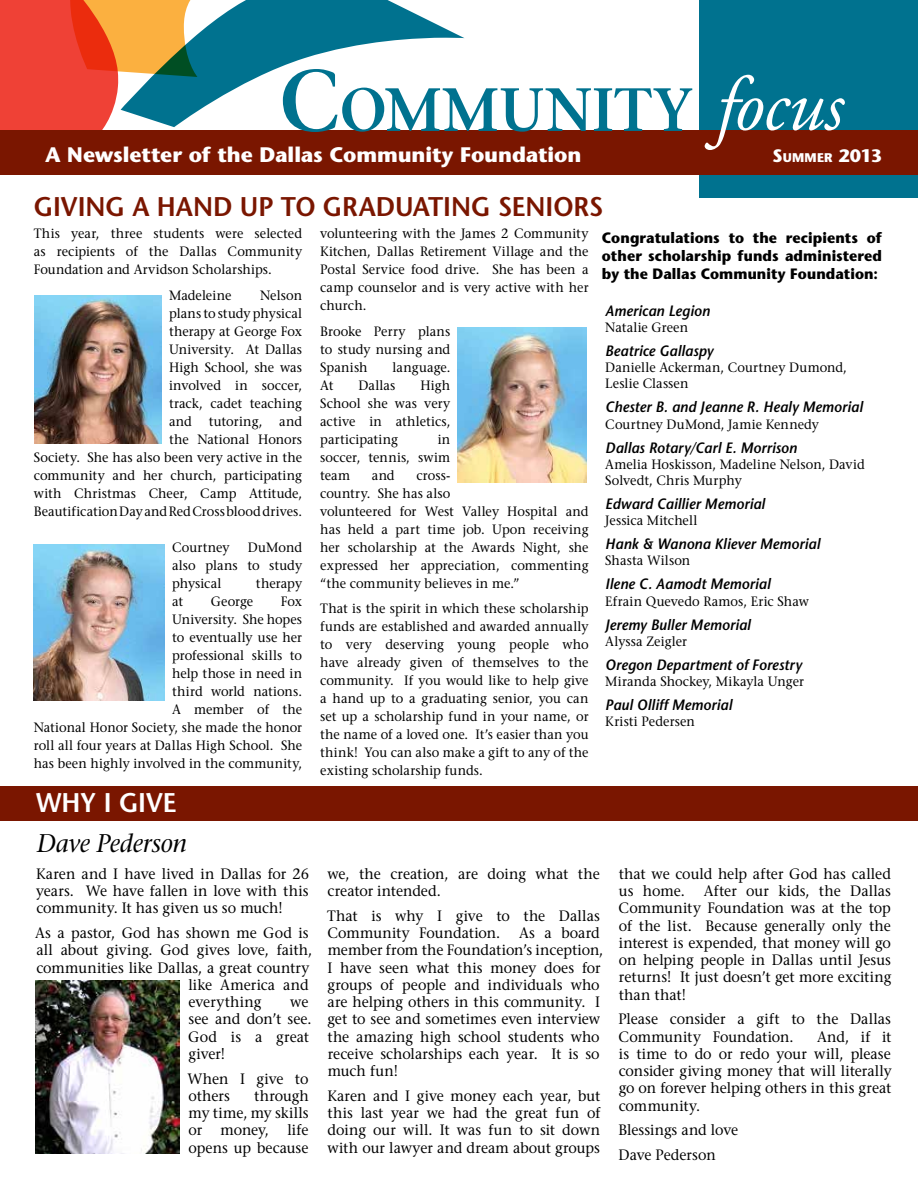
<style>
.page{position:relative;width:918px;height:1188px;background:#fff}
.page>*{position:absolute;margin:0;border:0;box-sizing:border-box;transform-origin:0 0}
.t1{font:600 87px "Stone Serif";color:#00728f;scale:.95 1}
.t2{font:600 60.9px "Stone Serif";letter-spacing:.005em;color:#00728f;scale:.95 1}
.t3{font:600 27px "Stone Sans";letter-spacing:-.005em;color:#7a1600;scale:.95 1}
.t4{font:600 27px "Stone Sans";color:#fff;scale:.95 1}
.t5{font:italic 25.5px "Stone Serif";letter-spacing:-.01em;color:#000;scale:.95 1}
.t6{font:700 21px "Stone Sans";letter-spacing:-.005em;color:#fff}
.t7{font:700 18px "Stone Sans";color:#fff}
.t8{font:15px/17.2px "Stone Serif";color:#000;scale:.95 1}
.t9{font:italic 600 15px "Stone Sans";letter-spacing:.005em;color:#000;scale:.95 1}
.t10{font:700 15px/18px "Stone Sans";letter-spacing:.005em;color:#000;text-align:justify;scale:.95 1}
.t11{font:13.5px/18px "Stone Serif";letter-spacing:.005em;color:#000;text-align:justify;scale:.95 1}
.s1{font-family:"Adobe Garamond Pro";font-weight:400;font-style:italic;font-size:76.5px;color:#fff}
.s2{font-size:12.6px}
</style>
<div class="page">
<div style="left:699px;top:0;width:219px;height:198px;background:#00728f"></div>
<svg style="left:204px;top:0;width:261px;height:107px"></svg>
<svg style="left:0;top:0;width:204px;height:130px;background:#ce6f53"></svg>
<div style="left:0;top:130px;width:918px;height:46px;background:#7a1600"></div>
<img style="left:34px;top:295px;width:128px;height:148px">
<img style="left:458px;top:328px;width:129px;height:155px">
<img style="left:34px;top:544px;width:131px;height:156px">
<div style="left:0;top:787px;width:918px;height:34px;background:#7a1600"></div>
<img style="left:36px;top:981px;width:143px;height:172px">
<h1 class="t1" style="left:279px;top:49px;width:66px">C</h1>
<h2 class="t2" style="left:340px;top:73px;width:532px">OMMUNITY <span class="s1">focus</span></h2>
<h3 class="t6" style="left:45px;top:143px;width:538px">A Newsletter of the Dallas Community Foundation</h3>
<h3 class="t7" style="left:773px;top:145px;width:111px">S<span class="s2">UMMER</span> 2013</h3>
<h3 class="t3" style="left:34px;top:191px;width:598px">GIVING A HAND UP TO GRADUATING SENIORS</h3>
<p class="t11" style="left:34px;top:225px;width:284px">This year, three students were selected as recipients of the Dallas Community Foundation and Arvidson Scholarships.</p>
<p class="t11" style="left:169px;top:286px;width:67px">Madeleine</p>
<p class="t11" style="left:34px;top:286px;width:284px;text-align:right">Nelson<br>plans to study physical<br>therapy at George Fox<br>University. At Dallas<br>High School, she was<br>involved in soccer,<br>track, cadet teaching<br>and tutoring, and<br>the National Honors<br>Society. She has also been very active in the community and her church, participating with Christmas Cheer, Camp Attitude,<br>Beautification Day and Red Cross blood drives.</p>
<p class="t11" style="left:172px;top:538px;width:62px">Courtney</p>
<p class="t11" style="left:172px;top:538px;width:138px;text-indent:76px">DuMond also plans to study physical</p>
<p class="t11" style="left:256px;top:574px;width:50px">therapy</p>
<p class="t11" style="left:172px;top:592px;width:13px">at</p>
<p class="t11" style="left:211px;top:592px;width:46px">George</p>
<p class="t11" style="left:34px;top:592px;width:284px;text-align:right">Fox<br>University. She hopes<br>to eventually use her<br>professional skills to<br>help those in need in<br>third world nations.<br>A member of the<br>National Honor Society, she made the honor roll all four years at Dallas High School. She has been highly involved in the community,</p>
<h3 class="t4" style="left:36px;top:787px;width:122px">WHY I GIVE</h3>
<h3 class="t5" style="left:37px;top:828px;width:159px">Dave Pederson</h3>
<p class="t8" style="left:36px;top:865px;width:289px;text-align:justify">Karen and I have lived in Dallas for 26 years. We have fallen in love with this community. It has given us so much!</p>
<p class="t8" style="left:35px;top:924px;width:289px">As a pastor, God has shown me God is</p>
<p class="t8" style="left:36px;top:941px;width:292px">all about giving. God gives love, faith,</p>
<p class="t8" style="left:36px;top:959px;width:289px">communities like Dallas, a great country</p>
<p class="t8" style="left:188px;top:976px;width:128px">like America and</p>
<p class="t8" style="left:188px;top:993px;width:78px">everything</p>
<p class="t8" style="left:188px;top:993px;width:131px;text-indent:102px">we see and don’t see.<br>God is a great giver!</p>
<p class="t8" style="left:188px;top:1070px;width:129px">When I give to others</p>
<p class="t8" style="left:188px;top:1087px;width:128px;text-align:justify;text-indent:66px">through my time, my skills or money, life opens up because</p>
<p class="t11" style="left:320px;top:225px;width:284px">volunteering with the James 2 Community Kitchen, Dallas Retirement Village and the Postal Service food drive. She has been a camp counselor and is very active with her church.</p>
<p class="t11" style="left:320px;top:322px;width:139px">Brooke Perry plans to study nursing and Spanish</p>
<p class="t11" style="left:393px;top:358px;width:62px">language.</p>
<p class="t11" style="left:320px;top:376px;width:16px">At</p>
<p class="t11" style="left:358px;top:376px;width:41px">Dallas</p>
<p class="t11" style="left:320px;top:376px;width:139px;text-indent:100px">High School she was very active in athletics, participating</p>
<p class="t11" style="left:320px;top:430px;width:139px;text-indent:118px">in soccer, tennis, swim team</p>
<p class="t11" style="left:372px;top:466px;width:26px">and</p>
<p class="t11" style="left:320px;top:466px;width:284px;text-align:left;text-indent:96px">cross-<br>country. She has also<br>volunteered for West Valley Hospital and has held a part time job. Upon receiving her scholarship at the Awards Night, she expressed her appreciation, commenting “the community believes in me.”</p>
<p class="t11" style="left:320px;top:600px;width:284px">That is the spirit in which these scholarship funds are established and awarded annually to very deserving young people who have already given of themselves to the community. If you would like to help give a hand up to a graduating senior, you can set up a scholarship fund in your name, or the name of a loved one. It’s easier than you think! You can also make a gift to any of the existing scholarship funds.</p>
<p class="t10" style="left:602px;top:229px;width:296px">Congratulations to the recipients of other scholarship funds administered by the Dallas Community Foundation:</p>
<p class="t9" style="left:605px;top:302px;width:112px">American Legion</p>
<p class="t11" style="left:605px;top:318px;width:89px">Natalie Green</p>
<p class="t9" style="left:605px;top:342px;width:115px">Beatrice Gallaspy</p>
<p class="t11" style="left:605px;top:359px;width:256px;line-height:16.2px">Danielle Ackerman, Courtney Dumond,<br>Leslie Classen</p>
<p class="t9" style="left:605px;top:398px;width:273px">Chester B. and Jeanne R. Healy Memorial</p>
<p class="t11" style="left:605px;top:415px;width:227px">Courtney DuMond, Jamie Kennedy</p>
<p class="t9" style="left:605px;top:438px;width:203px">Dallas Rotary/Carl E. Morrison</p>
<p class="t11" style="left:605px;top:456px;width:275px;line-height:16.2px">Amelia Hoskisson, Madeline Nelson, David<br>Solvedt, Chris Murphy</p>
<p class="t9" style="left:605px;top:495px;width:170px">Edward Caillier Memorial</p>
<p class="t11" style="left:605px;top:511px;width:98px">Jessica Mitchell</p>
<p class="t9" style="left:605px;top:535px;width:228px">Hank &amp; Wanona Kliever Memorial</p>
<p class="t11" style="left:605px;top:552px;width:91px">Shasta Wilson</p>
<p class="t9" style="left:605px;top:575px;width:175px">Ilene C. Aamodt Memorial</p>
<p class="t11" style="left:605px;top:592px;width:216px">Efrain Quevedo Ramos, Eric Shaw</p>
<p class="t9" style="left:605px;top:615px;width:155px">Jeremy Buller Memorial</p>
<p class="t11" style="left:605px;top:632px;width:88px">Alyssa Zeigler</p>
<p class="t9" style="left:605px;top:656px;width:208px">Oregon Department of Forestry</p>
<p class="t11" style="left:605px;top:672px;width:211px">Miranda Shockey, Mikayla Unger</p>
<p class="t9" style="left:605px;top:696px;width:135px">Paul Olliff Memorial</p>
<p class="t11" style="left:605px;top:712px;width:96px">Kristi Pedersen</p>
<p class="t8" style="left:327px;top:865px;width:288px">we, the creation, are doing what the creator intended.</p>
<p class="t8" style="left:327px;top:907px;width:289px">That is why I give to the Dallas<br>Community Foundation.</p>
<p class="t8" style="left:327px;top:924px;width:292px;text-indent:192px">As a board member from the Foundation’s inception,<br>I have seen what this money does for groups of people and individuals who are helping others in this community. I get to see and sometimes even interview the amazing high school students who receive scholarships each year. It is so much fun!</p>
<p class="t8" style="left:327px;top:1087px;width:289px;text-align:justify">Karen and I give money each year, but this last year we had the great fun of doing our will. It was fun to sit down with our lawyer and dream about groups</p>
<p class="t8" style="left:619px;top:865px;width:288px">that we could help after God has called us home.</p>
<p class="t8" style="left:619px;top:882px;width:289px;text-align:justify;text-indent:85px">After our kids, the Dallas Community Foundation was at the top of the list. Because generally only the interest is expended, that money will go on helping people in Dallas until Jesus returns! It just doesn’t get more exciting than that!</p>
<p class="t8" style="left:619px;top:1010px;width:288px">Please consider a gift to the Dallas<br>Community Foundation.</p>
<p class="t8" style="left:619px;top:1028px;width:289px;text-align:justify;text-indent:198px">And, if it is time to do or redo your will, please consider giving money that will literally go on forever helping others in this great community.</p>
<p class="t8" style="left:619px;top:1118px;width:127px;line-height:24.8px">Blessings and love<br>Dave Pederson</p>
</div>
